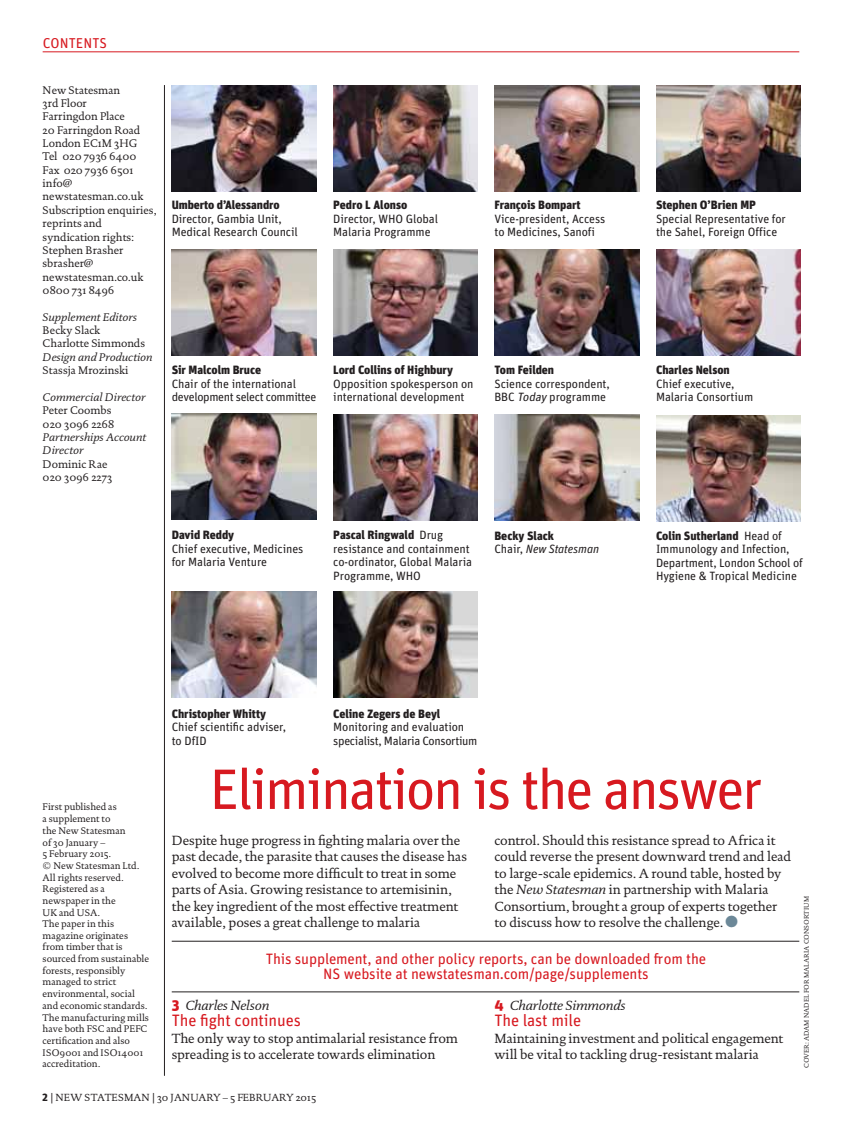
<style>
.page{position:relative;width:851px;height:1128px;background:#fff}
.page>*{position:absolute;margin:0;border:0;box-sizing:border-box;transform-origin:0 0}
.t1{font:57px "Unit OT";letter-spacing:-.04em;color:#d71920}
.t2{font:16.5px "Unit OT";letter-spacing:-.01em;color:#d71920}
.t3{font:15px/15px "Unit OT";letter-spacing:-.01em;color:#d71920;text-align:center}
.t4{font:14.25px "Unit OT";letter-spacing:.005em;color:#d71920}
.t5{font:13.5px/16.5px "DTL Documenta ST";letter-spacing:-.005em;color:#231f20}
.t6{font:italic 13.5px "DTL Documenta ST";letter-spacing:-.01em;color:#231f20}
.t7{font:12px/13.5px "Unit OT";letter-spacing:-.01em;color:#231f20}
.t8{font:900 12px "Unit OT";letter-spacing:-.005em;color:#231f20}
.t9{font:12px/13.5px "Unit OT";letter-spacing:-.03em;color:#231f20}
.t10{font:italic 12px/13.5px "Unit OT";letter-spacing:-.01em;color:#231f20}
.t11{font:11.25px/13.4px "DTL Documenta ST";color:#231f20}
.t12{font:italic 11.25px/13.4px "DTL Documenta ST";color:#231f20}
.t13{font:10.5px "DTL Documenta ST";color:#231f20}
.t14{font:9.75px/11.7px "DTL Documenta ST";color:#231f20}
.t15{font:6.75px "DTL Documenta ST";letter-spacing:-.005em;color:#231f20}
.s1{font-weight:900}
.s2{font-style:italic}
.s3{font-weight:900;font-style:normal}
.s4{font-style:normal}
.s5{color:#6c8898}
.s6{font-family:"Unit OT";font-weight:900;font-style:normal;font-size:15px;color:#d71920}
.s7{font-family:"Unit Slab Pro";font-weight:900}
</style>
<div class="page">
<hr style="left:43px;top:52px;width:756px;height:1px;background:#d71920">
<hr style="left:164px;top:85px;width:1px;height:990px;background:#231f20">
<hr style="left:172px;top:940px;width:627px;height:1px;background:#231f20">
<hr style="left:172px;top:991px;width:627px;height:1px;background:#231f20">
<img style="left:172px;top:85px;width:144px;height:106px">
<img style="left:172px;top:249px;width:144px;height:106px">
<img style="left:172px;top:413px;width:144px;height:106px">
<img style="left:172px;top:591px;width:144px;height:106px">
<img style="left:494px;top:85px;width:144px;height:106px">
<img style="left:494px;top:249px;width:144px;height:106px">
<img style="left:494px;top:414px;width:144px;height:106px">
<img style="left:333px;top:85px;width:144px;height:106px">
<img style="left:333px;top:249px;width:144px;height:106px">
<img style="left:333px;top:414px;width:144px;height:106px">
<img style="left:333px;top:591px;width:144px;height:106px">
<img style="left:656px;top:85px;width:143px;height:106px">
<img style="left:656px;top:249px;width:143px;height:106px">
<img style="left:656px;top:415px;width:143px;height:106px">
<p class="t4" style="left:43px;top:37px;width:66px">CONTENTS</p>
<p class="t11" style="left:43px;top:84px;width:115px">New Statesman<br>3rd Floor<br>Farringdon Place<br>20 Farringdon Road<br>London EC1M 3HG<br>Tel 020 7936 6400<br>Fax 020 7936 6501 info@ newstatesman.co.uk<br>Subscription enquiries, reprints and syndication rights:<br>Stephen Brasher sbrasher@ newstatesman.co.uk<br>0800 731 8496</p>
<p class="t12" style="left:43px;top:311px;width:96px">Supplement Editors</p>
<p class="t11" style="left:43px;top:324px;width:104px">Becky Slack<br>Charlotte Simmonds</p>
<p class="t12" style="left:43px;top:351px;width:111px">Design and Production</p>
<p class="t11" style="left:43px;top:364px;width:87px">Stassja Mrozinski</p>
<p class="t12" style="left:43px;top:391px;width:104px">Commercial Director</p>
<p class="t11" style="left:43px;top:404px;width:73px">Peter Coombs<br>020 3096 2268</p>
<p class="t12" style="left:43px;top:431px;width:105px">Partnerships Account<br>Director</p>
<p class="t11" style="left:43px;top:458px;width:71px">Dominic Rae<br>020 3096 2273</p>
<p class="t8" style="left:172px;top:200px;width:109px">Umberto d’Alessandro</p>
<p class="t7" style="left:172px;top:212px;width:127px">Director, Gambia Unit,<br>Medical Research Council</p>
<p class="t8" style="left:172px;top:365px;width:91px">Sir Malcolm Bruce</p>
<p class="t9" style="left:172px;top:377px;width:146px">Chair of the international development select committee</p>
<p class="t8" style="left:333px;top:200px;width:75px">Pedro L Alonso</p>
<p class="t7" style="left:333px;top:212px;width:106px">Director, WHO Global<br>Malaria Programme</p>
<p class="t8" style="left:333px;top:365px;width:121px">Lord Collins of Highbury</p>
<p class="t7" style="left:333px;top:377px;width:142px">Opposition spokesperson on international development</p>
<p class="t8" style="left:172px;top:530px;width:64px">David Reddy</p>
<p class="t7" style="left:172px;top:543px;width:133px">Chief executive, Medicines for Malaria Venture</p>
<p class="t7" style="left:333px;top:529px;width:140px"><span class="s1">Pascal Ringwald</span> Drug resistance and containment co-ordinator, Global Malaria<br>Programme, WHO</p>
<p class="t8" style="left:494px;top:200px;width:88px">François Bompart</p>
<p class="t7" style="left:494px;top:212px;width:112px">Vice-president, Access to Medicines, Sanofi</p>
<p class="t8" style="left:494px;top:365px;width:61px">Tom Feilden</p>
<p class="t7" style="left:494px;top:377px;width:117px">Science correspondent,<br>BBC <span class="s2">Today</span> programme</p>
<p class="t10" style="left:494px;top:528px;width:106px"><span class="s3">Becky Slack<br></span><span class="s4">Chair,</span> New Statesman</p>
<p class="t8" style="left:655px;top:200px;width:101px">Stephen O’Brien MP</p>
<p class="t7" style="left:655px;top:213px;width:131px">Special Representative for the Sahel, Foreign Office</p>
<p class="t8" style="left:655px;top:365px;width:75px">Charles Nelson</p>
<p class="t7" style="left:655px;top:377px;width:99px">Chief executive,<br>Malaria Consortium</p>
<p class="t7" style="left:655px;top:529px;width:148px"><span class="s1">Colin Sutherland</span> Head of<br>Immunology and Infection,<br>Department, London School of<br>Hygiene &amp; Tropical Medicine</p>
<p class="t14" style="left:43px;top:801px;width:98px">First published as<br>a supplement to<br>the New Statesman<br>of 30 January –<br>5 February 2015.<br>© New Statesman Ltd.<br>All rights reserved.<br>Registered as a newspaper in the<br>UK and USA.</p>
<p class="t14" style="left:43px;top:918px;width:108px">The paper in this magazine originates from timber that is sourced from sustainable forests, responsibly managed to strict environmental, social and economic standards.<br>The manufacturing mills have both FSC and PEFC certification and also<br>ISO9001 and ISO14001 accreditation.</p>
<p class="t8" style="left:172px;top:709px;width:96px">Christopher Whitty</p>
<p class="t7" style="left:172px;top:721px;width:116px">Chief scientific adviser, to DfID</p>
<p class="t8" style="left:333px;top:708px;width:108px">Celine Zegers de Beyl</p>
<p class="t7" style="left:333px;top:720px;width:146px">Monitoring and evaluation specialist, Malaria Consortium</p>
<h1 class="t1" style="left:209px;top:768px;width:554px">Elimination is the answer</h1>
<p class="t5" style="left:172px;top:832px;width:297px">Despite huge progress in fighting malaria over the past decade, the parasite that causes the disease has evolved to become more difficult to treat in some parts of Asia. Growing resistance to artemisinin, the key ingredient of the most effective treatment available, poses a great challenge to malaria</p>
<p class="t5" style="left:494px;top:832px;width:298px">control. Should this resistance spread to Africa it could reverse the present downward trend and lead to large-scale epidemics. A round table, hosted by the <span class="s2">New Statesman</span> in partnership with Malaria Consortium, brought a group of experts together to discuss how to resolve the challenge. <span class="s5">●</span></p>
<p class="t3" style="left:266px;top:952px;width:442px">This supplement, and other policy reports, can be downloaded from the<br>NS website at newstatesman.com/page/supplements</p>
<p class="t6" style="left:172px;top:999px;width:99px"><span class="s6">3</span> Charles Nelson</p>
<p class="t2" style="left:172px;top:1014px;width:131px">The fight continues</p>
<p class="t5" style="left:172px;top:1030px;width:288px">The only way to stop antimalarial resistance from spreading is to accelerate towards elimination</p>
<p class="t6" style="left:494px;top:999px;width:133px"><span class="s6">4</span> Charlotte Simmonds</p>
<p class="t2" style="left:494px;top:1014px;width:88px">The last mile</p>
<p class="t5" style="left:494px;top:1030px;width:290px">Maintaining investment and political engagement will be vital to tackling drug-resistant malaria</p>
<p class="t15" style="left:803px;top:1067px;width:173px;rotate:-90deg">COVER: ADAM NADEL FOR MALARIA CONSORTIUM</p>
<p class="t13" style="left:43px;top:1092px;width:275px"><span class="s7">2</span> | NEW STATESMAN | 30 JANUARY – 5 FEBRUARY 2015</p>
</div>
